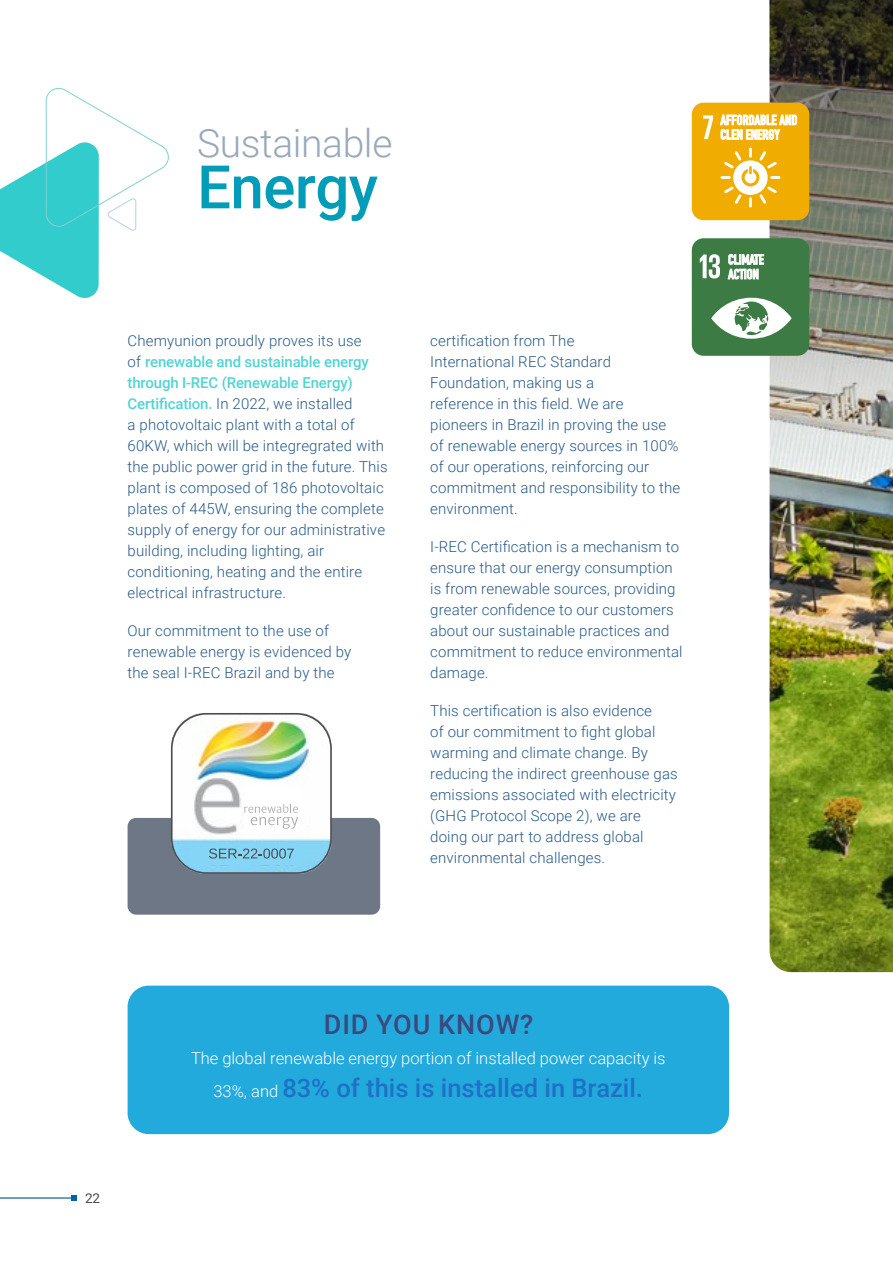
<style>
.page{position:relative;width:893px;height:1263px;background:#fff}
.page>*{position:absolute;margin:0;border:0;box-sizing:border-box;transform-origin:0 0}
.t1{font:500 60px "Roboto";letter-spacing:-.01em;color:#019cb8}
.t2{font:300 39px "Roboto";letter-spacing:-.01em;color:#99a9ba}
.t3{font:500 27px "Roboto";letter-spacing:.035em;color:#3a497e}
.t4{font:500 25.5px "Roboto";color:#1f71c6}
.t5{font:300 16.5px "Roboto";color:#fff}
.t6{font:300 15px/21px "Roboto";letter-spacing:.01em;color:#265986}
.t7{font:700 13.8px/14.7px "DIN Condensed";letter-spacing:.01em;color:#fff}
.t8{font:13.5px "Roboto";color:#4a4a49}
.s1{font-weight:500;color:#52d4d4}
.s2{font-weight:300;font-size:16.5px;color:#fff}
</style>
<div class="page">
<hr style="left:0;top:1197px;width:73px;height:1px;background:#0063a5">
<svg style="left:71px;top:1195px;width:6px;height:6px"></svg>
<div style="left:128px;top:818px;width:252px;height:97px;background:#6e7785;border-radius:9px"></div>
<img style="left:770px;top:547px;width:123px;height:425px">
<img style="left:770px;top:0;width:123px;height:547px">
<div style="left:692px;top:103px;width:117px;height:117px;background:#f0ad00;border-radius:12px"></div>
<svg style="left:720px;top:148px;width:60px;height:59px"></svg>
<svg style="left:703px;top:115px;width:10px;height:24px"></svg>
<svg style="left:720px;top:115px;width:77px;height:25px"></svg>
<svg style="left:0;top:87px;width:169px;height:211px"></svg>
<div style="left:692px;top:238px;width:117px;height:118px;background:#3d7b44;border-radius:12px"></div>
<svg style="left:700px;top:254px;width:20px;height:24px"></svg>
<svg style="left:711px;top:298px;width:81px;height:41px"></svg>
<svg style="left:728px;top:254px;width:36px;height:25px"></svg>
<div style="left:128px;top:986px;width:601px;height:148px;background:#2ad;border-radius:21px"></div>
<img style="left:172px;top:714px;width:159px;height:159px">
<svg style="left:225px;top:784px;width:78px;height:49px"></svg>
<div style="left:190px;top:843px;width:111px;height:21px;background:#85d5f7"></div>
<svg style="left:209px;top:848px;width:85px;height:10px"></svg>
<div style="left:171px;top:713px;width:161px;height:161px;border:2px solid #4d4d4f;border-radius:35px"></div>
<h2 class="t2" style="left:197px;top:116px;width:197px">Sustainable</h2>
<h1 class="t1" style="left:197px;top:145px;width:182px">Energy</h1>
<p class="t6" style="left:128px;top:329px;width:262px">Chemyunion proudly proves its use<br>of <span class="s1">renewable and sustainable energy through I-REC (Renewable Energy)<br>Certification.</span> In 2022, we installed<br>a photovoltaic plant with a total of 60KW, which will be integregrated with the public power grid in the future. This plant is composed of 186 photovoltaic plates of 445W, ensuring the complete supply of energy for our administrative building, including lighting, air conditioning, heating and the entire electrical infrastructure.</p>
<p class="t6" style="left:128px;top:619px;width:225px">Our commitment to the use of renewable energy is evidenced by the seal I-REC Brazil and by the</p>
<p class="t7" style="left:720px;top:113px;width:78px">AFFORDABLE AND<br>CLEN ENERGY</p>
<p class="t6" style="left:430px;top:329px;width:251px">certification from The<br>International REC Standard<br>Foundation, making us a<br>reference in this field. We are pioneers in Brazil in proving the use of renewable energy sources in 100% of our operations, reinforcing our commitment and responsibility to the environment.</p>
<p class="t6" style="left:430px;top:535px;width:254px">I-REC Certification is a mechanism to ensure that our energy consumption is from renewable sources, providing greater confidence to our customers about our sustainable practices and commitment to reduce environmental damage.</p>
<p class="t6" style="left:430px;top:699px;width:249px">This certification is also evidence<br>of our commitment to fight global warming and climate change. By reducing the indirect greenhouse gas emissions associated with electricity (GHG Protocol Scope 2), we are doing our part to address global environmental challenges.</p>
<p class="t7" style="left:728px;top:252px;width:37px">CLIMATE<br>ACTION</p>
<p class="t8" style="left:85px;top:1189px;width:17px">22</p>
<h3 class="t3" style="left:324px;top:1005px;width:211px">DID YOU KNOW?</h3>
<p class="t5" style="left:191px;top:1046px;width:476px">The global renewable energy portion of installed power capacity is</p>
<h3 class="t4" style="left:213px;top:1070px;width:431px"><span class="s2">33%, and</span> 83% of this is installed in Brazil.</h3>
</div>
